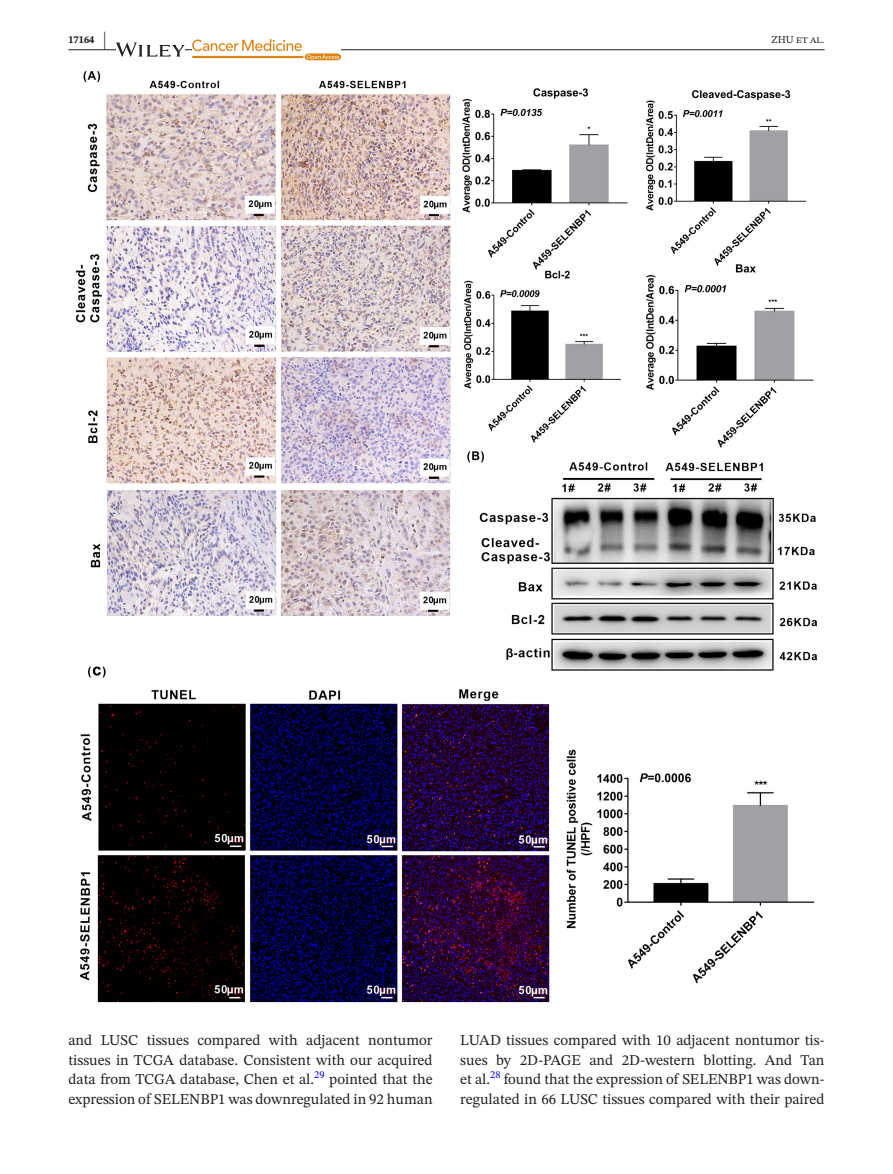
<style>
.page{position:relative;width:893px;height:1174px;background:#fff}
.page>*{position:absolute;margin:0;border:0;box-sizing:border-box;transform-origin:0 0}
.t1{font:15px/19.5px "STIX Two Text";color:#231f20;text-align:justify}
.t2{font:10.5px "STIX Two Text";color:#231f20}
.t3{font:700 10.5px "STIX Two Text";color:#231f20}
.t4{font:10.5px "STIX Two Text";color:#00f}
.s1{font-size:21px}
</style>
<div class="page">
<hr style="left:68px;top:49px;width:756px;height:1px;background:#231f20">
<svg style="left:116px;top:43px;width:69px;height:14px"></svg>
<svg style="left:192px;top:39px;width:149px;height:21px"></svg>
<img style="left:76px;top:70px;width:741px;height:932px">
<p class="t3" style="left:68px;top:32px;width:39px">17164 <span class="s1">|</span></p>
<p class="t2" style="left:771px;top:32px;width:54px">ZHU et al.</p>
<p class="t1" style="left:68px;top:1030px;width:366px">and LUSC tissues compared with adjacent nontumor tissues in TCGA database. Consistent with our acquired data from TCGA database, Chen et al.</p>
<p class="t4" style="left:314px;top:1066px;width:12px">29</p>
<p class="t1" style="left:68px;top:1069px;width:366px;text-align:right">pointed that the<br>expression of SELENBP1 was downregulated in 92 human</p>
<p class="t1" style="left:460px;top:1030px;width:366px">LUAD tissues compared with 10 adjacent nontumor tis&shy;sues by 2D-PAGE and 2D-western blotting. And Tan et al.<sup>28</sup> found that the expression of SELENBP1 was down&shy;regulated in 66 LUSC tissues compared with their paired</p>
</div>
